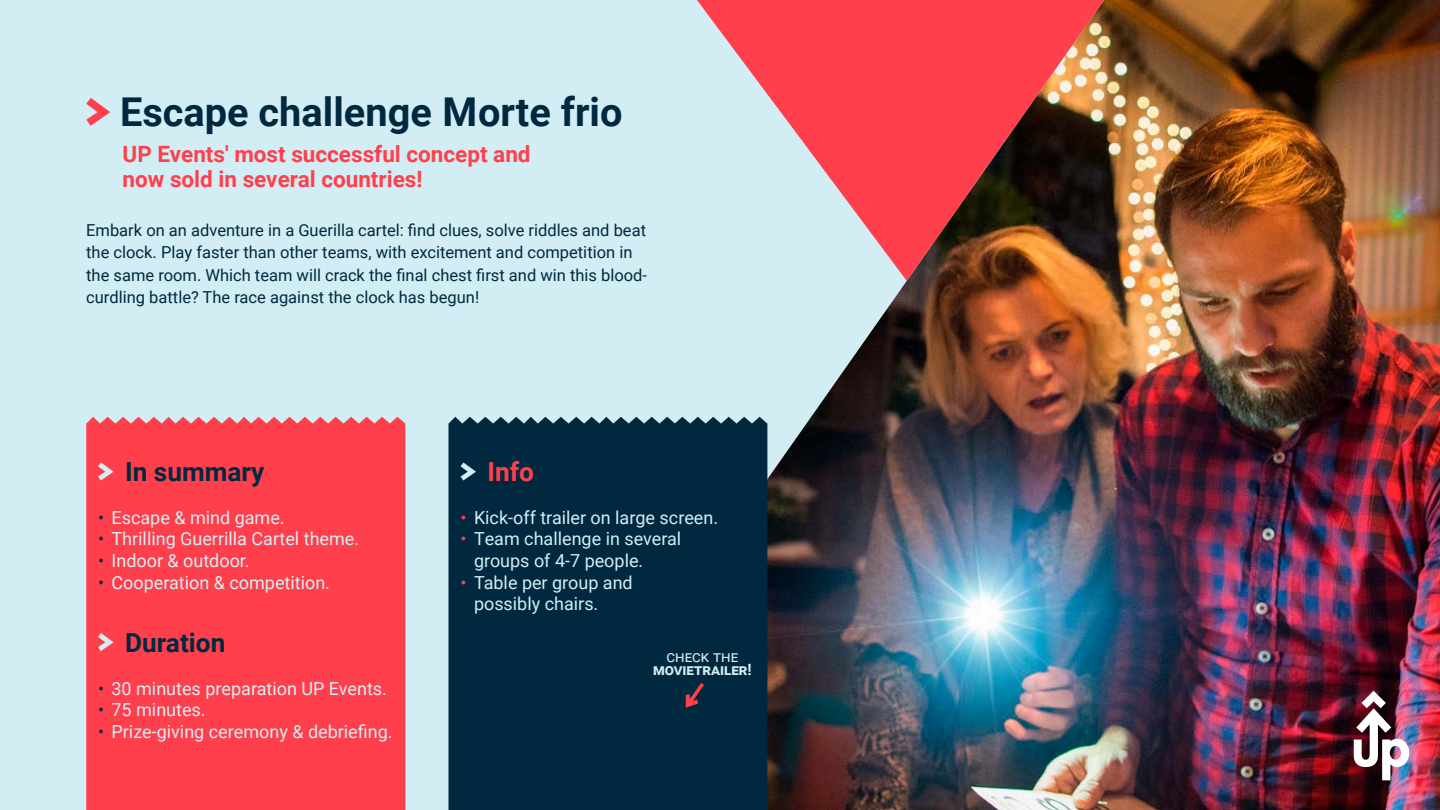
<style>
.page{position:relative;width:1440px;height:810px;background:#fff}
.page>*{position:absolute;margin:0;border:0;box-sizing:border-box;transform-origin:0 0}
.t1{font:700 39.75px "Roboto";color:#00293f}
.t2{font:700 26.25px "Roboto";color:#00293f}
.t3{font:700 26.25px "Roboto";color:#ff404c}
.t4{font:700 22.5px/24.8px "Roboto";color:#ff404c}
.t5{font:18px/21.6px "Roboto";color:#d3edf4}
.t6{font:16.5px/22.5px "Roboto";color:#00293f}
.t7{font:700 15.52px "Roboto";color:#d3edf4}
.t8{font:15.52px "Roboto";color:#d3edf4}
.s1{color:#00293f}
.s2{color:#ff404c}
</style>
<div class="page">
<img style="left:1104px;top:0;width:336px;height:810px">
<img style="left:0;top:0;width:1104px;height:810px">
<div style="left:86px;top:417px;width:319px;height:393px;background:#ff404c"></div>
<div style="left:448px;top:417px;width:319px;height:393px;background:#00293f"></div>
<svg style="left:460px;top:462px;width:16px;height:19px"></svg>
<svg style="left:98px;top:462px;width:16px;height:19px"></svg>
<svg style="left:98px;top:633px;width:16px;height:18px"></svg>
<svg style="left:86px;top:98px;width:24px;height:28px"></svg>
<svg style="left:686px;top:683px;width:18px;height:25px"></svg>
<svg style="left:697px;top:0;width:407px;height:281px;background:#ca6b6c"></svg>
<img style="left:1354px;top:691px;width:55px;height:89px">
<h1 class="t1" style="left:120px;top:84px;width:504px">Escape challenge Morte frio</h1>
<p class="t4" style="left:123px;top:141px;width:410px">UP Events' most successful concept and now sold in several countries!</p>
<p class="t6" style="left:86px;top:218px;width:562px">Embark on an adventure in a Guerilla cartel: find clues, solve riddles and beat the clock. Play faster than other teams, with excitement and competition in the same room. Which team will crack the final chest first and win this blood&shy;curdling battle? The race against the clock has begun!</p>
<h2 class="t2" style="left:125px;top:453px;width:141px">In summary</h2>
<p class="t5" style="left:98px;top:506px;width:188px"><span class="s1">•</span> Escape &amp; mind game.</p>
<p class="t5" style="left:98px;top:527px;width:263px"><span class="s1">•</span> Thrilling Guerrilla Cartel theme.</p>
<p class="t5" style="left:98px;top:549px;width:153px"><span class="s1">•</span> Indoor &amp; outdoor.</p>
<p class="t5" style="left:98px;top:571px;width:234px"><span class="s1">•</span> Cooperation &amp; competition.</p>
<h2 class="t2" style="left:125px;top:624px;width:102px">Duration</h2>
<p class="t5" style="left:98px;top:677px;width:290px"><span class="s1">•</span> 30 minutes preparation UP Events.</p>
<p class="t5" style="left:98px;top:698px;width:109px"><span class="s1">•</span> 75 minutes.</p>
<p class="t5" style="left:98px;top:720px;width:296px"><span class="s1">•</span> Prize-giving ceremony &amp; debriefing.</p>
<h2 class="t3" style="left:487px;top:453px;width:48px">Info</h2>
<p class="t5" style="left:460px;top:506px;width:259px"><span class="s2">•</span> Kick-off trailer on large screen.</p>
<p class="t5" style="left:474px;top:527px;width:209px;text-indent:-14px"><span class="s2">•</span> Team challenge in several groups of 4-7 people.</p>
<p class="t5" style="left:474px;top:571px;width:160px;text-indent:-14px"><span class="s2">•</span> Table per group and possibly chairs.</p>
<p class="t8" style="left:667px;top:646px;width:73px">check the</p>
<p class="t7" style="left:653px;top:659px;width:100px">movietrailer!</p>
</div>
